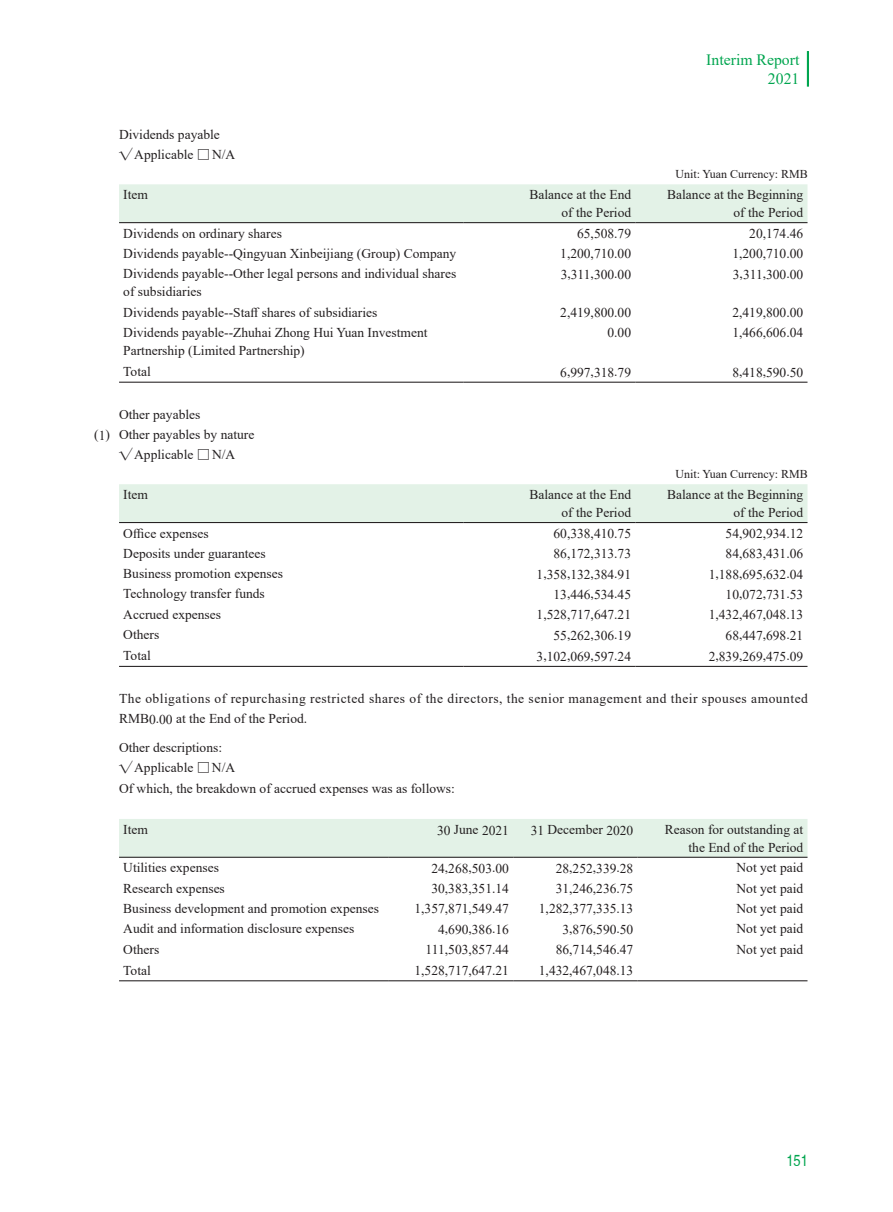
<style>
.page{position:relative;width:893px;height:1212px;background:#fff}
.page>*{position:absolute;margin:0;border:0;box-sizing:border-box;transform-origin:0 0}
.t1{font:15.75px/18.9px "Times New Roman";color:#00a54f;text-align:right}
.t2{font:condensed 15.75px "Helvetica";color:#00a54f}
.t3{font:13.5px/18px "Times New Roman";color:#231f20;text-align:right}
.t4{font:13.5px/20.2px "Times New Roman";letter-spacing:.035em;color:#231f20}
.t5{font:12px "Times New Roman";color:#231f20}
.s1{font-family:"FZXH1 JW GB1 0"}
</style>
<div class="page">
<hr style="left:807px;top:51px;width:2px;height:36px;background:#00a54f">
<div style="left:119px;top:184px;width:688px;height:38px;background:#e3f2e7"></div>
<hr style="left:119px;top:222px;width:344px;height:1px;background:#231f20">
<hr style="left:463px;top:222px;width:172px;height:1px;background:#231f20">
<hr style="left:635px;top:222px;width:172px;height:1px;background:#231f20">
<hr style="left:119px;top:382px;width:344px;height:1px;background:#231f20">
<hr style="left:463px;top:382px;width:172px;height:1px;background:#231f20">
<hr style="left:635px;top:382px;width:172px;height:1px;background:#231f20">
<div style="left:119px;top:484px;width:688px;height:38px;background:#e3f2e7"></div>
<hr style="left:119px;top:522px;width:344px;height:1px;background:#231f20">
<hr style="left:463px;top:522px;width:172px;height:1px;background:#231f20">
<hr style="left:635px;top:522px;width:172px;height:1px;background:#231f20">
<hr style="left:119px;top:666px;width:344px;height:1px;background:#231f20">
<hr style="left:463px;top:666px;width:172px;height:1px;background:#231f20">
<hr style="left:635px;top:666px;width:172px;height:1px;background:#231f20">
<div style="left:119px;top:819px;width:688px;height:38px;background:#e3f2e7"></div>
<hr style="left:119px;top:857px;width:270px;height:1px;background:#231f20">
<hr style="left:389px;top:857px;width:124px;height:1px;background:#231f20">
<hr style="left:513px;top:857px;width:125px;height:1px;background:#231f20">
<hr style="left:638px;top:857px;width:169px;height:1px;background:#231f20">
<hr style="left:119px;top:980px;width:270px;height:1px;background:#231f20">
<hr style="left:389px;top:980px;width:124px;height:1px;background:#231f20">
<hr style="left:513px;top:980px;width:125px;height:1px;background:#231f20">
<hr style="left:638px;top:980px;width:169px;height:1px;background:#231f20">
<p class="t3" style="left:119px;top:124px;width:118px;line-height:20.2px;text-align:left">Dividends payable <span class="s1">√</span>Applicable <span class="s1">□</span>N/A</p>
<p class="t1" style="left:706px;top:49px;width:95px">Interim Report<br>2021</p>
<p class="t5" style="left:675px;top:166px;width:134px">Unit: Yuan Currency: RMB</p>
<p class="t3" style="left:123px;top:185px;width:26px">Item</p>
<p class="t3" style="left:530px;top:185px;width:103px">Balance at the End of the Period</p>
<p class="t3" style="left:667px;top:185px;width:138px">Balance at the Beginning of the Period</p>
<p class="t3" style="left:123px;top:224px;width:160px">Dividends on ordinary shares</p>
<p class="t3" style="left:577px;top:224px;width:55px">65,508.79</p>
<p class="t3" style="left:749px;top:224px;width:55px">20,174.46</p>
<p class="t3" style="left:123px;top:244px;width:334px">Dividends payable--Qingyuan Xinbeijiang (Group) Company</p>
<p class="t3" style="left:560px;top:245px;width:72px">1,200,710.00</p>
<p class="t3" style="left:732px;top:245px;width:72px">1,200,710.00</p>
<p class="t3" style="left:123px;top:264px;width:334px;text-align:left">Dividends payable--Other legal persons and individual shares of subsidiaries</p>
<p class="t3" style="left:561px;top:265px;width:72px">3,311,300.00</p>
<p class="t3" style="left:733px;top:265px;width:72px">3,311,300.00</p>
<p class="t3" style="left:123px;top:303px;width:256px">Dividends payable--Staff shares of subsidiaries</p>
<p class="t3" style="left:560px;top:303px;width:72px">2,419,800.00</p>
<p class="t3" style="left:732px;top:303px;width:72px">2,419,800.00</p>
<p class="t3" style="left:123px;top:323px;width:306px;text-align:left">Dividends payable--Zhuhai Zhong Hui Yuan Investment<br>Partnership (Limited Partnership)</p>
<p class="t3" style="left:607px;top:323px;width:25px">0.00</p>
<p class="t3" style="left:732px;top:323px;width:72px">1,466,606.04</p>
<p class="t3" style="left:123px;top:362px;width:29px">Total</p>
<p class="t3" style="left:560px;top:363px;width:72px">6,997,318.79</p>
<p class="t3" style="left:732px;top:363px;width:72px">8,418,590.50</p>
<p class="t3" style="left:119px;top:405px;width:83px">Other payables</p>
<p class="t3" style="left:94px;top:425px;width:162px">(1) Other payables by nature</p>
<p class="t3" style="left:119px;top:445px;width:118px"><span class="s1">√</span>Applicable <span class="s1">□</span>N/A</p>
<p class="t5" style="left:675px;top:466px;width:134px">Unit: Yuan Currency: RMB</p>
<p class="t3" style="left:123px;top:485px;width:26px">Item</p>
<p class="t3" style="left:530px;top:485px;width:103px">Balance at the End of the Period</p>
<p class="t3" style="left:667px;top:485px;width:138px">Balance at the Beginning of the Period</p>
<p class="t3" style="left:123px;top:524px;width:87px">Office expenses</p>
<p class="t3" style="left:553px;top:524px;width:79px">60,338,410.75</p>
<p class="t3" style="left:726px;top:524px;width:79px">54,902,934.12</p>
<p class="t3" style="left:123px;top:544px;width:144px">Deposits under guarantees</p>
<p class="t3" style="left:553px;top:544px;width:79px">86,172,313.73</p>
<p class="t3" style="left:726px;top:544px;width:79px">84,683,431.06</p>
<p class="t3" style="left:123px;top:564px;width:161px">Business promotion expenses</p>
<p class="t3" style="left:537px;top:565px;width:96px">1,358,132,384.91</p>
<p class="t3" style="left:709px;top:565px;width:96px">1,188,695,632.04</p>
<p class="t3" style="left:123px;top:584px;width:143px">Technology transfer funds</p>
<p class="t3" style="left:553px;top:585px;width:79px">13,446,534.45</p>
<p class="t3" style="left:726px;top:585px;width:79px">10,072,731.53</p>
<p class="t3" style="left:123px;top:605px;width:99px">Accrued expenses</p>
<p class="t3" style="left:537px;top:605px;width:96px">1,528,717,647.21</p>
<p class="t3" style="left:709px;top:605px;width:96px">1,432,467,048.13</p>
<p class="t3" style="left:123px;top:625px;width:37px">Others</p>
<p class="t3" style="left:553px;top:626px;width:79px">55,262,306.19</p>
<p class="t3" style="left:726px;top:626px;width:79px">68,447,698.21</p>
<p class="t3" style="left:123px;top:646px;width:29px">Total</p>
<p class="t3" style="left:537px;top:647px;width:96px">3,102,069,597.24</p>
<p class="t3" style="left:709px;top:647px;width:96px">2,839,269,475.09</p>
<p class="t4" style="left:119px;top:688px;width:690px">The obligations of repurchasing restricted shares of the directors, the senior management and their spouses amounted<br>RMB0.00 at the End of the Period.</p>
<p class="t3" style="left:119px;top:737px;width:337px;line-height:20.2px;text-align:left">Other descriptions:<br><span class="s1">√</span>Applicable <span class="s1">□</span>N/A<br>Of which, the breakdown of accrued expenses was as follows:</p>
<p class="t3" style="left:123px;top:820px;width:26px">Item</p>
<p class="t3" style="left:437px;top:820px;width:73px">30 June 2021</p>
<p class="t3" style="left:531px;top:820px;width:104px">31 December 2020</p>
<p class="t3" style="left:665px;top:820px;width:140px">Reason for outstanding at the End of the Period</p>
<p class="t3" style="left:123px;top:858px;width:97px">Utilities expenses</p>
<p class="t3" style="left:431px;top:859px;width:79px">24,268,503.00</p>
<p class="t3" style="left:556px;top:859px;width:79px">28,252,339.28</p>
<p class="t3" style="left:736px;top:858px;width:68px">Not yet paid</p>
<p class="t3" style="left:123px;top:878px;width:103px">Research expenses</p>
<p class="t3" style="left:431px;top:879px;width:79px">30,383,351.14</p>
<p class="t3" style="left:556px;top:879px;width:79px">31,246,236.75</p>
<p class="t3" style="left:736px;top:878px;width:68px">Not yet paid</p>
<p class="t3" style="left:123px;top:899px;width:257px">Business development and promotion expenses</p>
<p class="t3" style="left:414px;top:899px;width:96px">1,357,871,549.47</p>
<p class="t3" style="left:539px;top:899px;width:96px">1,282,377,335.13</p>
<p class="t3" style="left:736px;top:899px;width:68px">Not yet paid</p>
<p class="t3" style="left:123px;top:919px;width:232px">Audit and information disclosure expenses</p>
<p class="t3" style="left:438px;top:920px;width:72px">4,690,386.16</p>
<p class="t3" style="left:562px;top:920px;width:72px">3,876,590.50</p>
<p class="t3" style="left:736px;top:919px;width:68px">Not yet paid</p>
<p class="t3" style="left:123px;top:939px;width:37px">Others</p>
<p class="t3" style="left:426px;top:940px;width:85px">111,503,857.44</p>
<p class="t3" style="left:556px;top:940px;width:79px">86,714,546.47</p>
<p class="t3" style="left:736px;top:939px;width:68px">Not yet paid</p>
<p class="t3" style="left:123px;top:961px;width:29px">Total</p>
<p class="t3" style="left:414px;top:961px;width:96px">1,528,717,647.21</p>
<p class="t3" style="left:539px;top:961px;width:96px">1,432,467,048.13</p>
<p class="t2" style="left:786px;top:1151px;width:23px">151</p>
</div>
